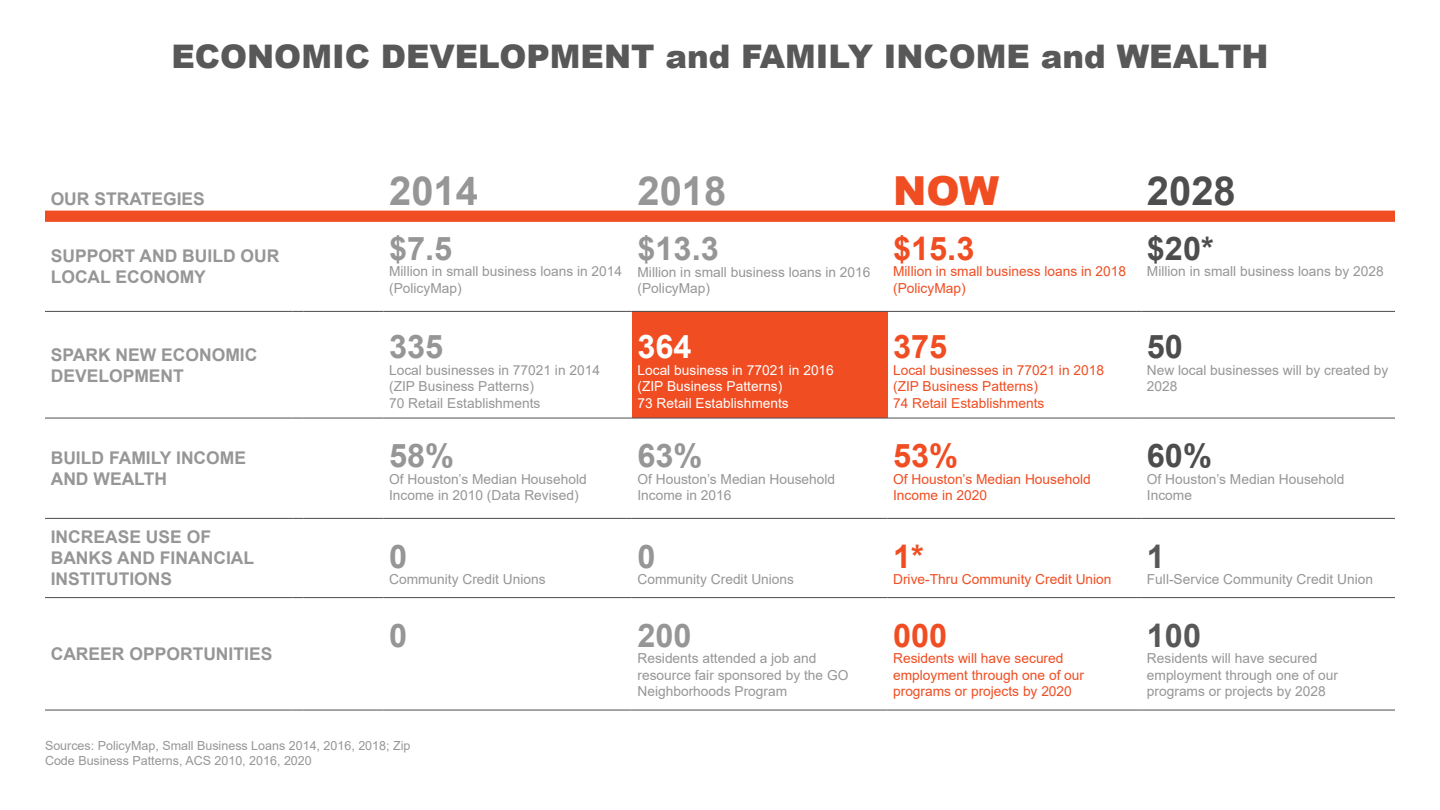
<style>
.page{position:relative;width:1440px;height:810px;background:#fff}
.page>*{position:absolute;margin:0;border:0;box-sizing:border-box;transform-origin:0 0}
.t1{font:700 40px "Arial";color:#969696}
.t2{font:700 40px "Arial";color:#4d4d4d}
.t3{font:900 40px "Arial";color:#f04d22}
.t4{font:900 32.5px "Arial";color:#585858}
.t5{font:700 32.5px "Arial";color:#969696}
.t6{font:700 32.5px "Arial";color:#f04d22}
.t7{font:700 32.5px "Arial";color:#4d4d4d}
.t8{font:700 32.5px "Arial";color:#585858}
.t9{font:700 32.5px "Arial";color:#fff}
.t10{font:700 17.5px/21px "Arial";color:#969696}
.t11{font:13.75px/16.5px "Arial";color:#969696}
.t12{font:13.75px/16.5px "Arial";color:#f04d22}
.t13{font:13.75px "Arial";color:#fff}
.t14{font:12.5px/15px "Arial";color:#969696}
</style>
<div class="page">
<svg style="left:45px;top:211px;width:1350px;height:11px;background:#f04f24"></svg>
<div style="left:632px;top:311px;width:255px;height:107px;background:#f04d22"></div>
<hr style="left:45px;top:311px;width:247px;height:1px;background:#4d4d4d">
<svg style="left:292px;top:311px;width:12px;height:1px"></svg>
<hr style="left:304px;top:311px;width:79px;height:1px;background:#4d4d4d">
<hr style="left:383px;top:311px;width:249px;height:1px;background:#4d4d4d">
<hr style="left:632px;top:311px;width:255px;height:1px;background:#4d4d4d">
<hr style="left:887px;top:311px;width:254px;height:1px;background:#4d4d4d">
<hr style="left:1141px;top:311px;width:254px;height:1px;background:#4d4d4d">
<hr style="left:45px;top:418px;width:247px;height:1px;background:#4d4d4d">
<svg style="left:292px;top:418px;width:12px;height:1px"></svg>
<hr style="left:304px;top:418px;width:79px;height:1px;background:#4d4d4d">
<hr style="left:383px;top:418px;width:249px;height:1px;background:#4d4d4d">
<hr style="left:632px;top:418px;width:255px;height:1px;background:#4d4d4d">
<hr style="left:887px;top:418px;width:254px;height:1px;background:#4d4d4d">
<hr style="left:1141px;top:418px;width:254px;height:1px;background:#4d4d4d">
<hr style="left:45px;top:518px;width:247px;height:1px;background:#4d4d4d">
<svg style="left:292px;top:518px;width:12px;height:1px"></svg>
<hr style="left:304px;top:518px;width:79px;height:1px;background:#4d4d4d">
<hr style="left:383px;top:518px;width:249px;height:1px;background:#4d4d4d">
<hr style="left:632px;top:518px;width:255px;height:1px;background:#4d4d4d">
<hr style="left:887px;top:518px;width:254px;height:1px;background:#4d4d4d">
<hr style="left:1141px;top:518px;width:254px;height:1px;background:#4d4d4d">
<hr style="left:45px;top:597px;width:247px;height:1px;background:#4d4d4d">
<svg style="left:292px;top:597px;width:12px;height:1px"></svg>
<hr style="left:304px;top:597px;width:79px;height:1px;background:#4d4d4d">
<hr style="left:383px;top:597px;width:249px;height:1px;background:#4d4d4d">
<hr style="left:632px;top:597px;width:255px;height:1px;background:#4d4d4d">
<hr style="left:887px;top:597px;width:254px;height:1px;background:#4d4d4d">
<hr style="left:1141px;top:597px;width:254px;height:1px;background:#4d4d4d">
<hr style="left:45px;top:710px;width:247px;height:1px;background:#4d4d4d">
<svg style="left:292px;top:710px;width:12px;height:1px"></svg>
<hr style="left:304px;top:710px;width:79px;height:1px;background:#4d4d4d">
<hr style="left:383px;top:710px;width:249px;height:1px;background:#4d4d4d">
<hr style="left:632px;top:710px;width:255px;height:1px;background:#4d4d4d">
<hr style="left:887px;top:710px;width:254px;height:1px;background:#4d4d4d">
<hr style="left:1141px;top:710px;width:254px;height:1px;background:#4d4d4d">
<p class="t4" style="left:171px;top:33px;width:1099px">ECONOMIC DEVELOPMENT and FAMILY INCOME and WEALTH</p>
<p class="t10" style="left:51px;top:188px;width:156px">OUR STRATEGIES</p>
<p class="t10" style="left:51px;top:246px;width:230px">SUPPORT AND BUILD OUR<br>LOCAL ECONOMY</p>
<p class="t10" style="left:51px;top:344px;width:208px">SPARK NEW ECONOMIC<br>DEVELOPMENT</p>
<p class="t1" style="left:389px;top:163px;width:90px">2014</p>
<p class="t1" style="left:638px;top:163px;width:90px">2018</p>
<p class="t3" style="left:893px;top:162px;width:107px">NOW</p>
<p class="t2" style="left:1147px;top:163px;width:90px">2028</p>
<p class="t5" style="left:389px;top:225px;width:65px">$7.5</p>
<p class="t11" style="left:389px;top:263px;width:235px">Million in small business loans in 2014 (PolicyMap)</p>
<p class="t5" style="left:389px;top:324px;width:56px">335</p>
<p class="t11" style="left:389px;top:362px;width:212px">Local businesses in 77021 in 2014</p>
<p class="t11" style="left:389px;top:378px;width:146px">(ZIP Business Patterns)</p>
<p class="t11" style="left:389px;top:395px;width:153px">70 Retail Establishments</p>
<p class="t5" style="left:638px;top:226px;width:83px">$13.3</p>
<p class="t11" style="left:638px;top:264px;width:235px">Million in small business loans in 2016</p>
<p class="t11" style="left:638px;top:280px;width:74px">(PolicyMap)</p>
<p class="t9" style="left:638px;top:324px;width:56px">364</p>
<p class="t13" style="left:638px;top:360px;width:198px">Local business in 77021 in 2016</p>
<p class="t13" style="left:638px;top:377px;width:146px">(ZIP Business Patterns)</p>
<p class="t13" style="left:638px;top:393px;width:153px">73 Retail Establishments</p>
<p class="t6" style="left:893px;top:225px;width:83px">$15.3</p>
<p class="t12" style="left:893px;top:263px;width:235px">Million in small business loans in 2018 (PolicyMap)</p>
<p class="t6" style="left:893px;top:324px;width:56px">375</p>
<p class="t12" style="left:893px;top:362px;width:212px">Local businesses in 77021 in 2018</p>
<p class="t12" style="left:893px;top:378px;width:146px">(ZIP Business Patterns)</p>
<p class="t12" style="left:893px;top:395px;width:153px">74 Retail Establishments</p>
<p class="t7" style="left:1147px;top:225px;width:68px">$20*</p>
<p class="t11" style="left:1147px;top:263px;width:238px">Million in small business loans by 2028</p>
<p class="t7" style="left:1147px;top:324px;width:38px">50</p>
<p class="t11" style="left:1147px;top:362px;width:243px">New local businesses will by created by<br>2028</p>
<p class="t10" style="left:51px;top:448px;width:197px">BUILD FAMILY INCOME<br>AND WEALTH</p>
<p class="t5" style="left:389px;top:433px;width:67px">58%</p>
<p class="t11" style="left:389px;top:471px;width:199px">Of Houston’s Median Household<br>Income in 2010 (Data Revised)</p>
<p class="t10" style="left:51px;top:527px;width:205px">INCREASE USE OF<br>BANKS AND FINANCIAL<br>INSTITUTIONS</p>
<p class="t5" style="left:389px;top:533px;width:20px">0</p>
<p class="t11" style="left:389px;top:571px;width:158px">Community Credit Unions</p>
<p class="t5" style="left:638px;top:433px;width:67px">63%</p>
<p class="t11" style="left:638px;top:471px;width:199px">Of Houston’s Median Household<br>Income in 2016</p>
<p class="t5" style="left:638px;top:533px;width:20px">0</p>
<p class="t11" style="left:638px;top:571px;width:158px">Community Credit Unions</p>
<p class="t10" style="left:51px;top:644px;width:223px">CAREER OPPORTUNITIES</p>
<p class="t5" style="left:389px;top:613px;width:20px">0</p>
<p class="t5" style="left:638px;top:613px;width:56px">200</p>
<p class="t11" style="left:638px;top:650px;width:212px">Residents attended a job and resource fair sponsored by the GO<br>Neighborhoods Program</p>
<p class="t14" style="left:45px;top:738px;width:367px">Sources: PolicyMap, Small Business Loans 2014, 2016, 2018; Zip<br>Code Business Patterns, ACS 2010, 2016, 2020</p>
<p class="t6" style="left:893px;top:433px;width:67px">53%</p>
<p class="t12" style="left:893px;top:471px;width:199px">Of Houston’s Median Household<br>Income in 2020</p>
<p class="t6" style="left:893px;top:533px;width:32px">1*</p>
<p class="t12" style="left:893px;top:571px;width:220px">Drive-Thru Community Credit Union</p>
<p class="t6" style="left:893px;top:613px;width:56px">000</p>
<p class="t12" style="left:893px;top:650px;width:193px">Residents will have secured employment through one of our programs or projects by 2020</p>
<p class="t7" style="left:1147px;top:433px;width:67px">60%</p>
<p class="t11" style="left:1147px;top:471px;width:199px">Of Houston’s Median Household<br>Income</p>
<p class="t8" style="left:1147px;top:533px;width:20px">1</p>
<p class="t11" style="left:1147px;top:571px;width:228px">Full-Service Community Credit Union</p>
<p class="t8" style="left:1147px;top:613px;width:56px">100</p>
<p class="t11" style="left:1147px;top:650px;width:193px">Residents will have secured employment through one of our programs or projects by 2028</p>
</div>
